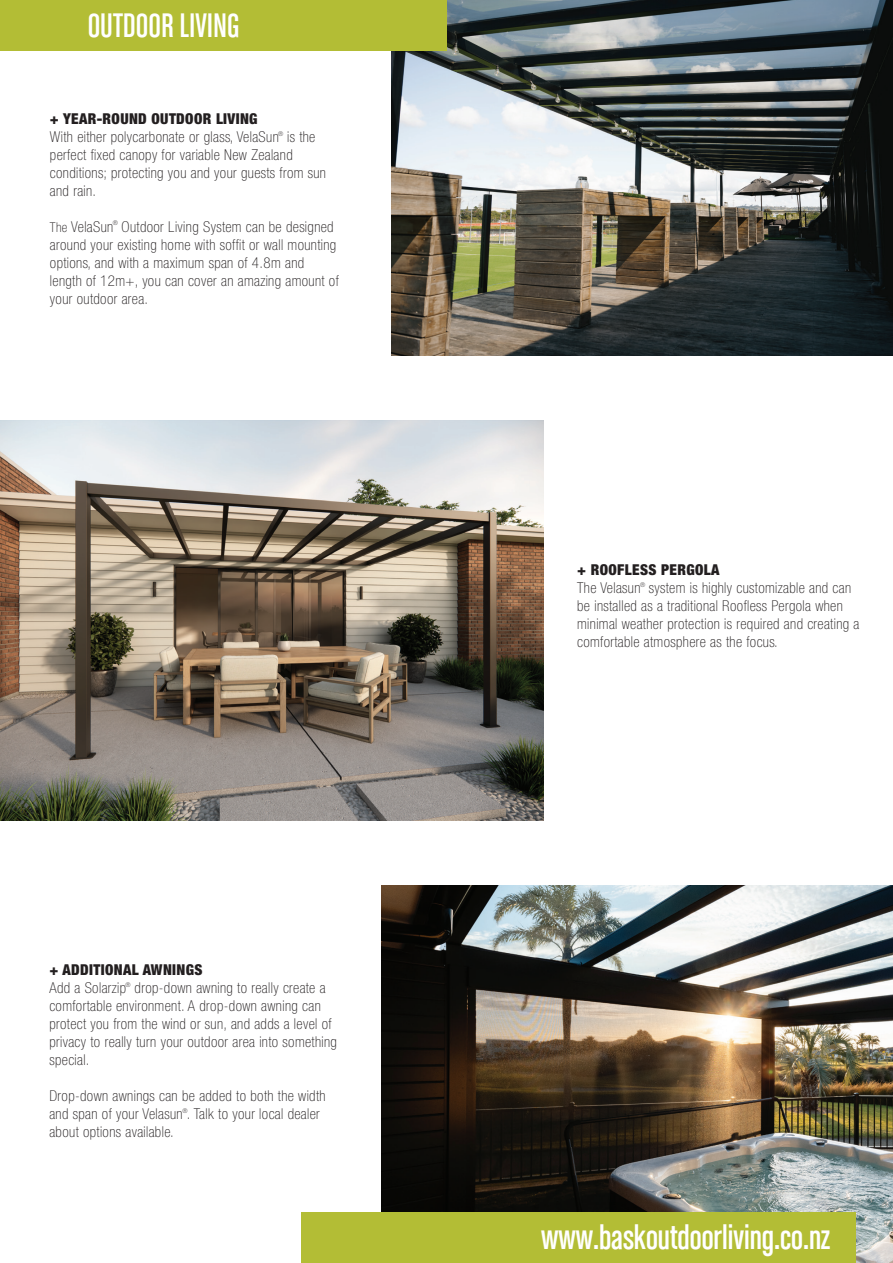
<style>
.page{position:relative;width:893px;height:1263px;background:#fff}
.page>*{position:absolute;margin:0;border:0;box-sizing:border-box;transform-origin:0 0}
.t1{font:36px "Chalet Comprime Cologne Sixty";color:#fff}
.t2{font:100 condensed 15px/18px "Helvetica Neue";letter-spacing:.025em;color:#231f20}
.t3{font:900 condensed 15px "Helvetica Neue";letter-spacing:.025em;color:#231f20}
.t4{font:100 condensed 6.45px "Helvetica Neue";color:#231f20}
.s1{font-size:13.5px}
</style>
<div class="page">
<img style="left:392px;top:0;width:501px;height:356px">
<img style="left:0;top:420px;width:543px;height:400px">
<img style="left:382px;top:885px;width:511px;height:378px">
<div style="left:301px;top:1212px;width:555px;height:51px;background:#b3bd35"></div>
<div style="left:0;top:0;width:446px;height:51px;background:#b3bd35"></div>
<h1 class="t1" style="left:88px;top:5px;width:153px">OUTDOOR LIVING</h1>
<p class="t3" style="left:50px;top:109px;width:209px">+ YEAR-ROUND OUTDOOR LIVING</p>
<p class="t2" style="left:50px;top:127px;width:278px">With either polycarbonate or glass, VelaSun is the perfect fixed canopy for variable New Zealand conditions; protecting you and your guests from sun and rain.</p>
<p class="t2" style="left:50px;top:217px;width:290px"><span class="s1">The</span> VelaSun Outdoor Living System can be designed around your existing home with soffit or wall mounting options, and with a maximum span of 4.8m and length of 12m+, you can cover an amazing amount of your outdoor area.</p>
<p class="t4" style="left:278px;top:130px;width:7px">®</p>
<p class="t4" style="left:113px;top:219px;width:7px">®</p>
<p class="t3" style="left:49px;top:960px;width:155px">+ ADDITIONAL AWNINGS</p>
<p class="t2" style="left:49px;top:978px;width:289px">Add a Solarzip drop-down awning to really create a comfortable environment. A drop-down awning can protect you from the wind or sun, and adds a level of privacy to really turn your outdoor area into something special.</p>
<p class="t2" style="left:49px;top:1086px;width:278px">Drop-down awnings can be added to both the width and span of your Velasun . Talk to your local dealer about options available.</p>
<p class="t4" style="left:126px;top:981px;width:7px">®</p>
<p class="t4" style="left:183px;top:1107px;width:7px">®</p>
<p class="t3" style="left:577px;top:560px;width:144px">+ ROOFLESS PERGOLA</p>
<p class="t2" style="left:577px;top:578px;width:284px">The Velasun system is highly customizable and can be installed as a traditional Roofless Pergola when minimal weather protection is required and creating a comfortable atmosphere as the focus.</p>
<p class="t4" style="left:640px;top:582px;width:7px">®</p>
<h1 class="t1" style="left:541px;top:1218px;width:290px">www.baskoutdoorliving.co.nz</h1>
</div>
